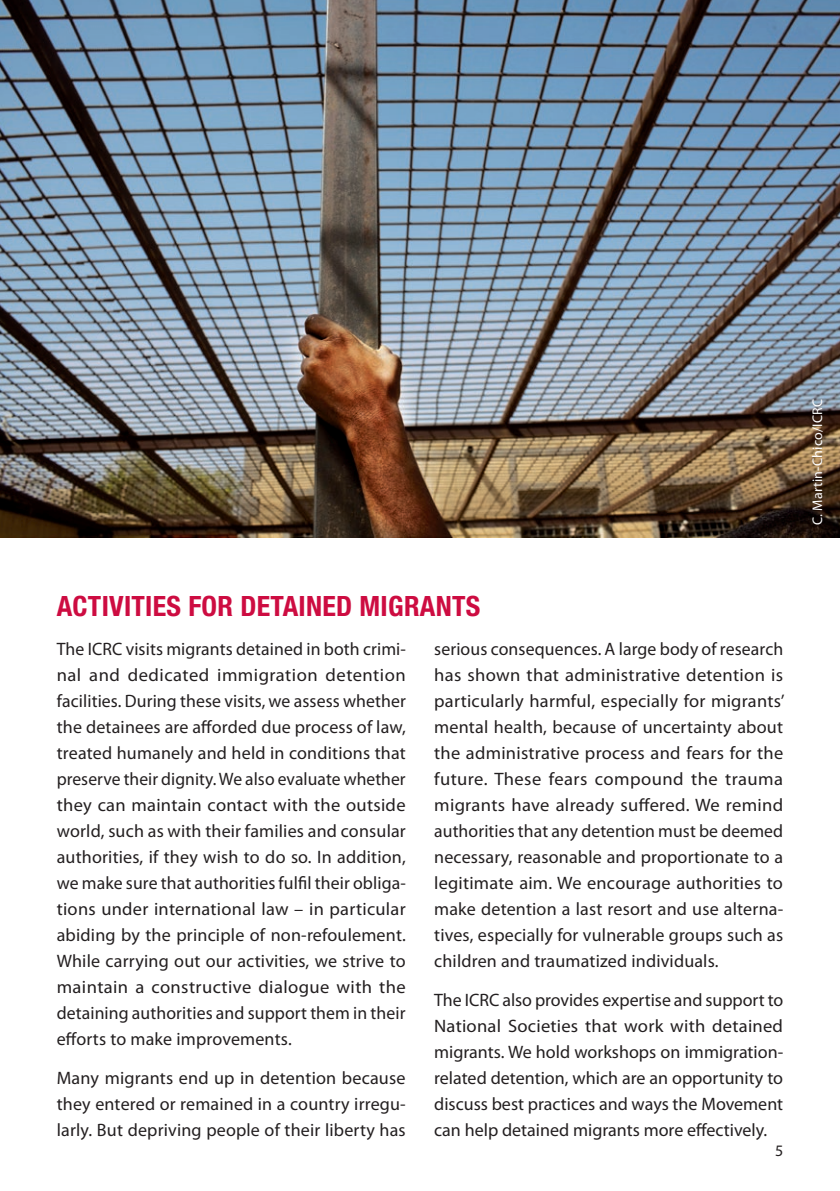
<style>
.page{position:relative;width:840px;height:1191px;background:#fff}
.page>*{position:absolute;margin:0;border:0;box-sizing:border-box;transform-origin:0 0}
.t1{font:700 condensed 28px "Helvetica Neue LT Std";letter-spacing:.01em;color:#cd0c41}
.t2{font:18px/26px "Myriad Pro";letter-spacing:.01em;color:#231f20;text-align:justify}
.t3{font:16px "Myriad Pro";color:#231f20}
.t4{font:14px "Myriad Pro";letter-spacing:.015em;color:#fff}
</style>
<div class="page">
<img style="left:0;top:0;width:839px;height:538px">
<p class="t4" style="left:808px;top:525px;width:128px;rotate:-90deg">C. Martin-Chico/ICRC</p>
<h1 class="t1" style="left:57px;top:589px;width:425px">ACTIVITIES FOR DETAINED MIGRANTS</h1>
<p class="t2" style="left:57px;top:635px;width:350px">The ICRC visits migrants detained in both crimi&shy;nal and dedicated immigration detention facilities. During these visits, we assess whether the detainees are afforded due process of law, treated humanely and held in conditions that preserve their dignity. We also evaluate whether they can maintain contact with the outside world, such as with their families and consular authorities, if they wish to do so. In addition, we make sure that authorities fulfil their obliga&shy;tions under international law – in particular abiding by the principle of non-refoulement.<br>While carrying out our activities, we strive to maintain a constructive dialogue with the detaining authorities and support them in their efforts to make improvements.</p>
<p class="t2" style="left:57px;top:1064px;width:350px">Many migrants end up in detention because they entered or remained in a country irregu&shy;larly. But depriving people of their liberty has</p>
<p class="t2" style="left:434px;top:635px;width:352px">serious consequences. A large body of research has shown that administrative detention is particularly harmful, especially for migrants’ mental health, because of uncertainty about the administrative process and fears for the future. These fears compound the trauma migrants have already suffered. We remind authorities that any detention must be deemed necessary, reasonable and proportionate to a legitimate aim. We encourage authorities to make detention a last resort and use alterna&shy;tives, especially for vulnerable groups such as children and traumatized individuals.</p>
<p class="t2" style="left:434px;top:986px;width:350px">The ICRC also provides expertise and support to National Societies that work with detained migrants. We hold workshops on immigration&shy;related detention, which are an opportunity to discuss best practices and ways the Movement can help detained migrants more effectively.</p>
<p class="t3" style="left:774px;top:1141px;width:10px">5</p>
</div>
